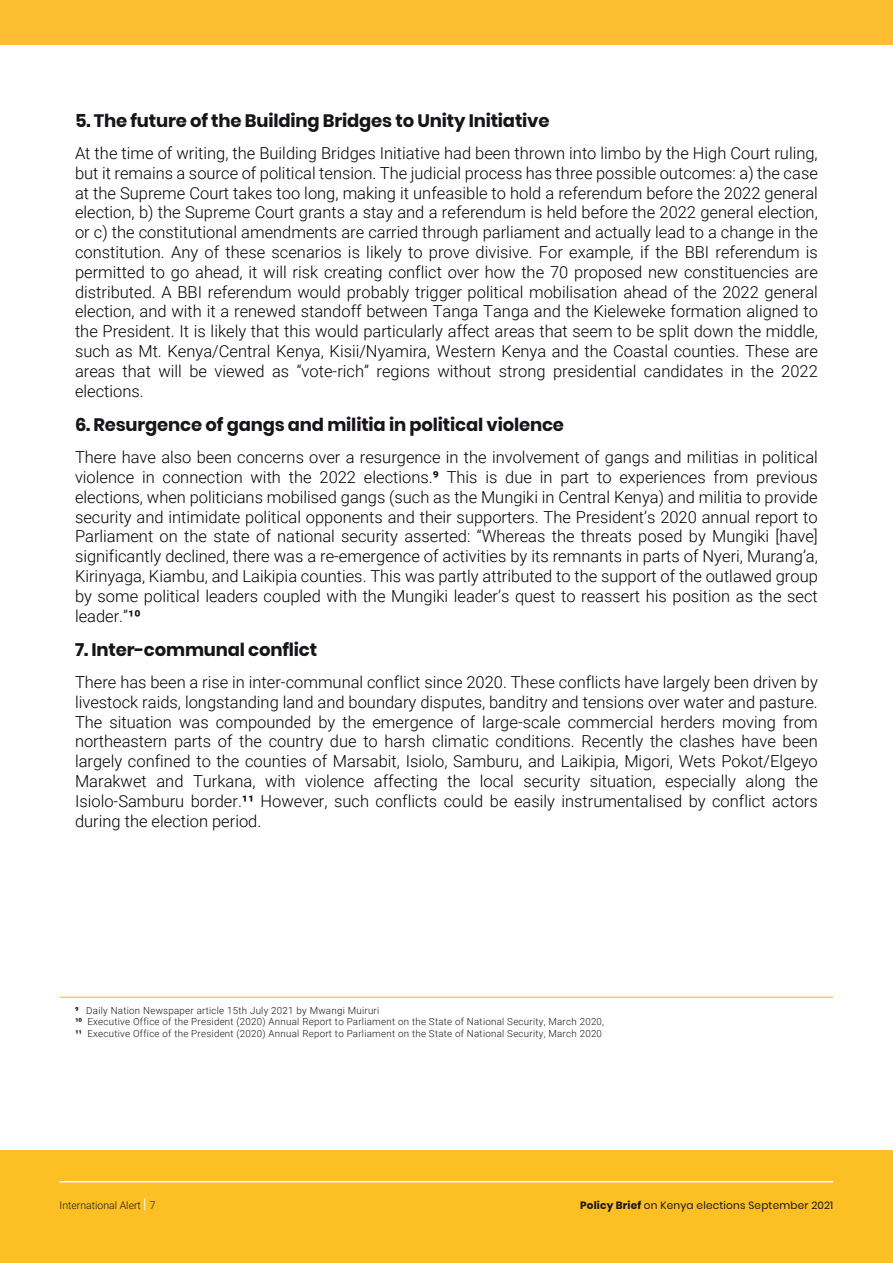
<style>
.page{position:relative;width:893px;height:1263px;background:#fff}
.page>*{position:absolute;margin:0;border:0;box-sizing:border-box;transform-origin:0 0}
.t1{font:700 18px "Poppins";letter-spacing:-.01em;color:#18151a}
.t2{font:300 16.5px/19.8px "Roboto";color:#000001;text-align:justify}
.t3{font:10.5px "Poppins";letter-spacing:.015em;color:#18151a}
.t4{font:300 10.5px "Roboto";color:#18151a}
.t5{font:300 9.75px/11.7px "Roboto";letter-spacing:.025em;color:#18151a}
.s1{font-weight:500}
.s2{font-weight:500;color:#000001}
.s3{font-family:"Poppins";font-size:13.5px;color:#fff}
.s4{font-weight:700}
</style>
<div class="page">
<div style="left:0;top:1151px;width:893px;height:112px;background:#fcc025"></div>
<div style="left:0;top:0;width:893px;height:45px;background:#fdbd30"></div>
<hr style="left:60px;top:997px;width:773px;height:1px;background:#fcc025">
<hr style="left:60px;top:1181px;width:773px;height:1px;background:#fff">
<p class="t1" style="left:75px;top:110px;width:476px">5. The future of the Building Bridges to Unity Initiative</p>
<p class="t2" style="left:75px;top:143px;width:744px">At the time of writing, the Building Bridges Initiative had been thrown into limbo by the High Court ruling, but it remains a source of political tension. The judicial process has three possible outcomes: a) the case at the Supreme Court takes too long, making it unfeasible to hold a referendum before the 2022 general election, b) the Supreme Court grants a stay and a referendum is held before the 2022 general election, or c) the constitutional amendments are carried through parliament and actually lead to a change in the constitution. Any of these scenarios is likely to prove divisive. For example, if the BBI referendum is permitted to go ahead, it will risk creating conflict over how the 70 proposed new constituencies are distributed. A BBI referendum would probably trigger political mobilisation ahead of the 2022 general election, and with it a renewed standoff between Tanga Tanga and the Kieleweke formation aligned to the President. It is likely that this would particularly affect areas that seem to be split down the middle, such as Mt. Kenya/Central Kenya, Kisii/Nyamira, Western Kenya and the Coastal counties. These are areas that will be viewed as “vote-rich” regions without strong presidential candidates in the 2022 elections.</p>
<p class="t1" style="left:75px;top:414px;width:490px">6. Resurgence of gangs and militia in political violence</p>
<p class="t2" style="left:75px;top:447px;width:744px">There have also been concerns over a resurgence in the involvement of gangs and militias in political violence in connection with the 2022 elections.<span class="s1">9</span> This is due in part to experiences from previous elections, when politicians mobilised gangs (such as the Mungiki in Central Kenya) and militia to provide security and intimidate political opponents and their supporters. The President’s 2020 annual report to Parliament on the state of national security asserted: “Whereas the threats posed by Mungiki [have] significantly declined, there was a re-emergence of activities by its remnants in parts of Nyeri, Murang’a, Kirinyaga, Kiambu, and Laikipia counties. This was partly attributed to the support of the outlawed group by some political leaders coupled with the Mungiki leader’s quest to reassert his position as the sect leader.”<span class="s1">¹0</span></p>
<p class="t1" style="left:75px;top:639px;width:244px">7. Inter-communal conflict</p>
<p class="t2" style="left:75px;top:671px;width:744px">There has been a rise in inter-communal conflict since 2020. These conflicts have largely been driven by livestock raids, longstanding land and boundary disputes, banditry and tensions over water and pasture.<br>The situation was compounded by the emergence of large-scale commercial herders moving from northeastern parts of the country due to harsh climatic conditions. Recently the clashes have been largely confined to the counties of Marsabit, Isiolo, Samburu, and Laikipia, Migori, Wets Pokot/Elgeyo Marakwet and Turkana, with violence affecting the local security situation, especially along the Isiolo-Samburu border.<span class="s1">¹¹</span> However, such conflicts could be easily instrumentalised by conflict actors during the election period.</p>
<p class="t5" style="left:75px;top:1004px;width:531px"><span class="s2">9</span> Daily Nation Newspaper article 15th July 2021 by Mwangi Muiruri<br><span class="s2">¹0</span> Executive Office of the President (2020) Annual Report to Parliament on the State of National Security, March 2020,<br><span class="s2">¹¹</span> Executive Office of the President (2020) Annual Report to Parliament on the State of National Security, March 2020</p>
<p class="t4" style="left:60px;top:1197px;width:98px">International Alert <span class="s3">|</span> 7</p>
<p class="t3" style="left:580px;top:1199px;width:255px"><span class="s4">Policy Brief</span> on Kenya elections September 2021</p>
</div>
